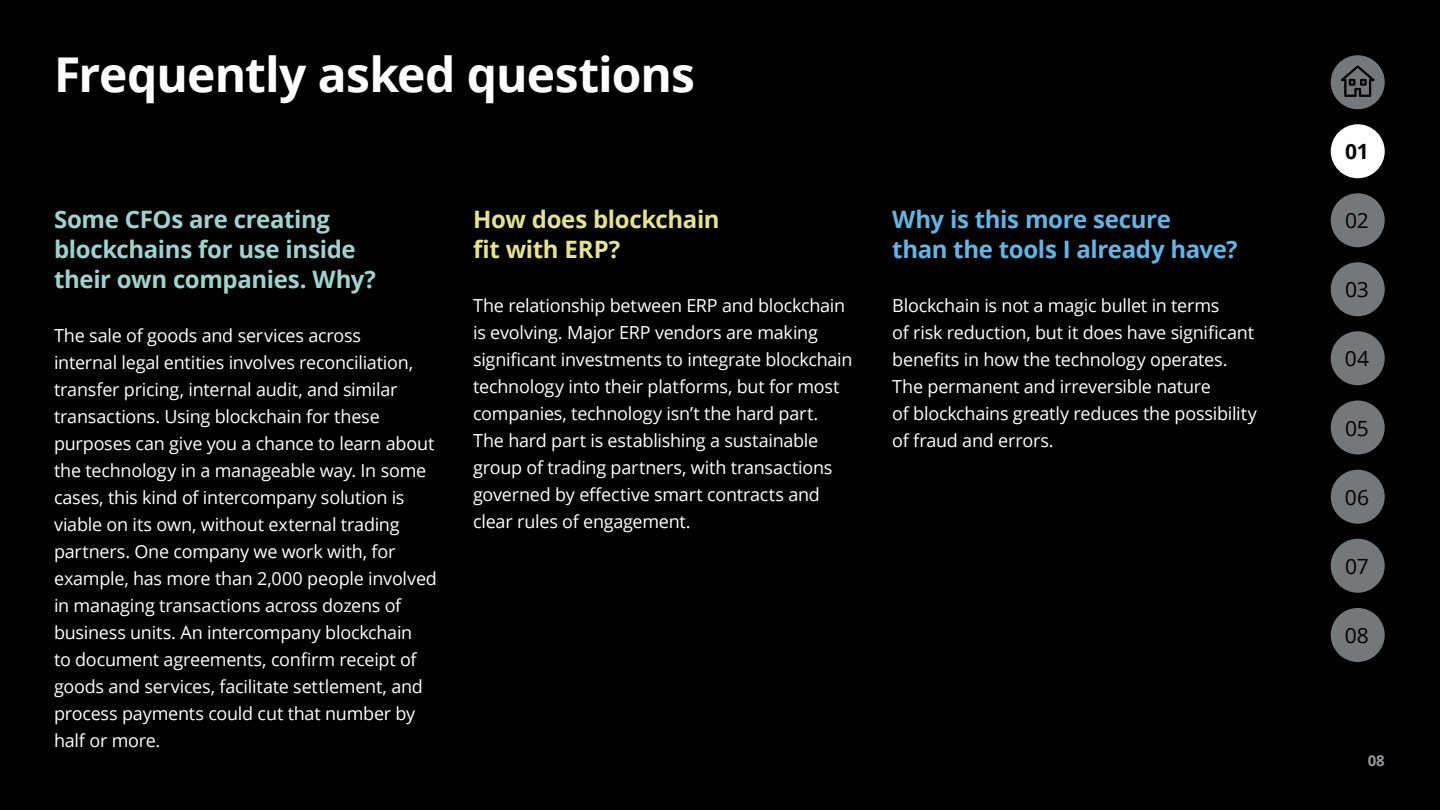
<style>
.page{position:relative;width:1440px;height:810px;background:#000}
.page>*{position:absolute;margin:0;border:0;box-sizing:border-box;transform-origin:0 0}
.t1{font:700 48px "Open Sans";letter-spacing:-.02em;color:#fff}
.t2{font:700 24px/30px "Open Sans";letter-spacing:-.015em;color:#9dd4cf}
.t3{font:700 24px/30px "Open Sans";letter-spacing:-.015em;color:#62b5e5}
.t4{font:700 24px/30px "Open Sans";letter-spacing:-.015em;color:#e3e48d}
.t5{font:21px "Open Sans";letter-spacing:-.01em;color:#000}
.t6{font:700 21px "Open Sans";color:#000}
.t7{font:18px/27px "Open Sans";letter-spacing:-.015em;color:#fff}
.t8{font:700 15px "Open Sans";color:#97999b}
</style>
<div class="page">
<div style="left:1331px;top:331px;width:54px;height:54px;background:#75787b;border-radius:50%"></div>
<div style="left:1331px;top:400px;width:54px;height:54px;background:#75787b;border-radius:50%"></div>
<div style="left:1331px;top:124px;width:54px;height:54px;background:#fff;border-radius:50%"></div>
<svg style="left:1331px;top:55px;width:54px;height:54px"></svg>
<div style="left:1331px;top:262px;width:54px;height:54px;background:#75787b;border-radius:50%"></div>
<div style="left:1331px;top:193px;width:54px;height:54px;background:#75787b;border-radius:50%"></div>
<div style="left:1331px;top:539px;width:54px;height:54px;background:#75787b;border-radius:50%"></div>
<div style="left:1331px;top:608px;width:54px;height:54px;background:#75787b;border-radius:50%"></div>
<div style="left:1331px;top:470px;width:54px;height:54px;background:#75787b;border-radius:50%"></div>
<h1 class="t1" style="left:54px;top:41px;width:643px">Frequently asked questions</h1>
<h2 class="t2" style="left:54px;top:204px;width:324px">Some CFOs are creating blockchains for use inside their own companies. Why?</h2>
<p class="t7" style="left:54px;top:322px;width:384px">The sale of goods and services across<br>internal legal entities involves reconciliation, transfer pricing, internal audit, and similar transactions. Using blockchain for these purposes can give you a chance to learn about the technology in a manageable way. In some cases, this kind of intercompany solution is viable on its own, without external trading partners. One company we work with, for example, has more than 2,000 people involved in managing transactions across dozens of business units. An intercompany blockchain<br>to document agreements, confirm receipt of goods and services, facilitate settlement, and process payments could cut that number by half or more.</p>
<h2 class="t4" style="left:473px;top:204px;width:248px">How does blockchain fit with ERP?</h2>
<p class="t7" style="left:473px;top:292px;width:381px">The relationship between ERP and blockchain is evolving. Major ERP vendors are making significant investments to integrate blockchain technology into their platforms, but for most companies, technology isn’t the hard part.<br>The hard part is establishing a sustainable group of trading partners, with transactions governed by effective smart contracts and clear rules of engagement.</p>
<h2 class="t3" style="left:892px;top:204px;width:347px">Why is this more secure<br>than the tools I already have?</h2>
<p class="t7" style="left:892px;top:292px;width:366px">Blockchain is not a magic bullet in terms<br>of risk reduction, but it does have significant benefits in how the technology operates.<br>The permanent and irreversible nature<br>of blockchains greatly reduces the possibility of fraud and errors.</p>
<p class="t6" style="left:1345px;top:137px;width:25px">01</p>
<p class="t5" style="left:1345px;top:206px;width:25px">02</p>
<p class="t5" style="left:1345px;top:275px;width:25px">03</p>
<p class="t5" style="left:1345px;top:344px;width:26px">04</p>
<p class="t5" style="left:1345px;top:414px;width:25px">05</p>
<p class="t5" style="left:1345px;top:483px;width:26px">06</p>
<p class="t5" style="left:1345px;top:552px;width:25px">07</p>
<p class="t5" style="left:1345px;top:621px;width:26px">08</p>
<p class="t8" style="left:1368px;top:750px;width:18px">08</p>
</div>
